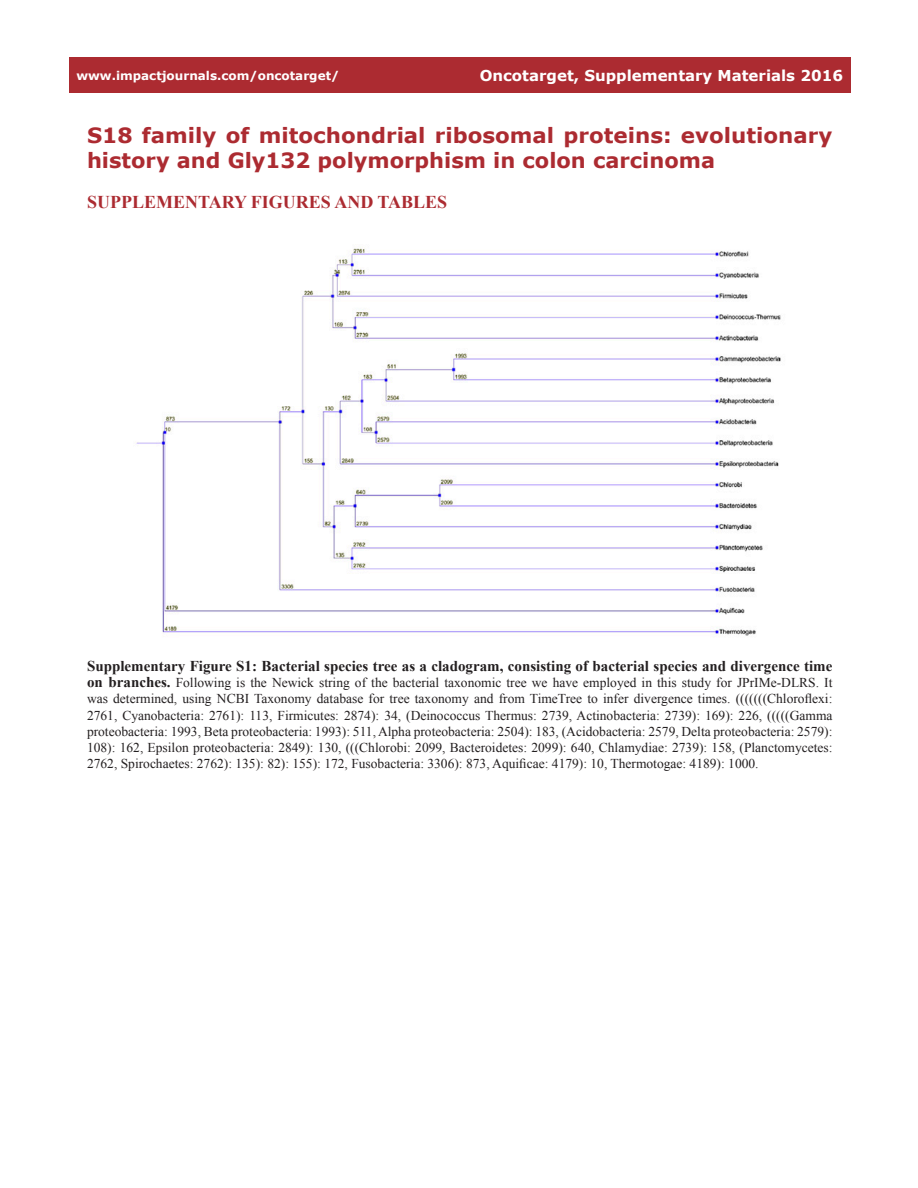
<style>
.page{position:relative;width:918px;height:1188px;background:#fff}
.page>*{position:absolute;margin:0;border:0;box-sizing:border-box;transform-origin:0 0}
.t1{font:700 21px/25.2px "Verdana";color:#ac2b31}
.Heading{font:700 18px "Times New Roman";color:#ac2b31}
.figuretext{font:700 15px "Times New Roman";color:#231f20}
.t2{font:700 15px "Verdana";color:#fff}
.figuretext-2{font:13.5px/16.2px "Times New Roman";color:#231f20;text-align:justify}
.t3{font:700 12px "Verdana";color:#fff}
.s1{font-weight:700;font-size:15px}
</style>
<div class="page">
<div style="left:69px;top:57px;width:781px;height:36px;background:#ac2b31"></div>
<img style="left:136px;top:248px;width:645px;height:388px">
<p class="t3" style="left:76px;top:67px;width:264px">www.impactjournals.com/oncotarget/</p>
<p class="t2" style="left:480px;top:65px;width:365px">Oncotarget, Supplementary Materials 2016</p>
<p class="t1" style="left:87px;top:122px;width:747px">S18 family of mitochondrial ribosomal proteins: evolutionary history and Gly132 polymorphism in colon carcinoma</p>
<p class="Heading" style="left:87px;top:189px;width:362px">SUPPLEMENTARY FIGURES AND TABLES</p>
<p class="figuretext" style="left:87px;top:656px;width:747px">Supplementary Figure S1: Bacterial species tree as a cladogram, consisting of bacterial species and divergence time</p>
<p class="figuretext-2" style="left:87px;top:674px;width:747px"><span class="s1">on branches.</span> Following is the Newick string of the bacterial taxonomic tree we have employed in this study for JPrIMe-DLRS. It was determined, using NCBI Taxonomy database for tree taxonomy and from TimeTree to infer divergence times. (((((((Chloroflexi:<br>2761, Cyanobacteria: 2761): 113, Firmicutes: 2874): 34, (Deinococcus Thermus: 2739, Actinobacteria: 2739): 169): 226, (((((Gamma proteobacteria: 1993, Beta proteobacteria: 1993): 511, Alpha proteobacteria: 2504): 183, (Acidobacteria: 2579, Delta proteobacteria: 2579):<br>108): 162, Epsilon proteobacteria: 2849): 130, (((Chlorobi: 2099, Bacteroidetes: 2099): 640, Chlamydiae: 2739): 158, (Planctomycetes:<br>2762, Spirochaetes: 2762): 135): 82): 155): 172, Fusobacteria: 3306): 873, Aquificae: 4179): 10, Thermotogae: 4189): 1000.</p>
</div>
